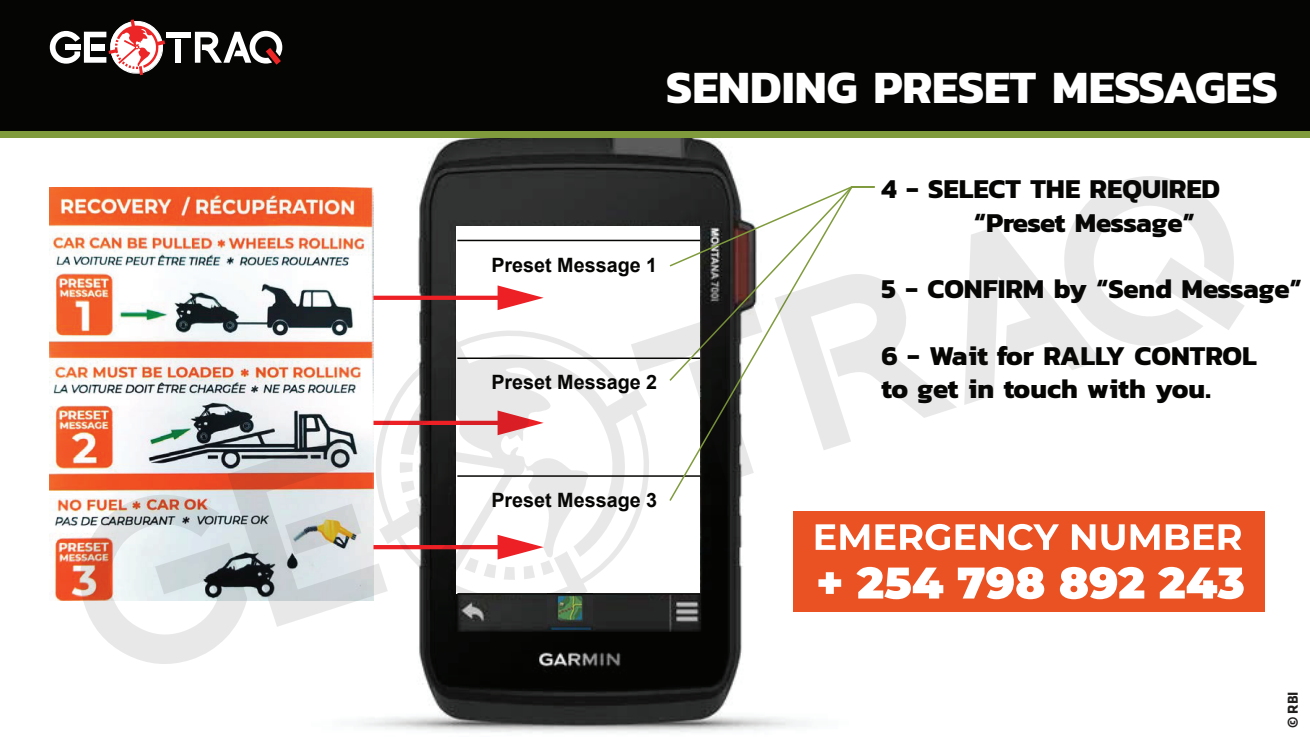
<style>
.page{position:relative;width:1310px;height:737px;background:#fff}
.page>*{position:absolute;margin:0;border:0;box-sizing:border-box;transform-origin:0 0}
.t1{font:700 46.95px "Kanit";color:#fff}
.t2{font:700 27.75px/33.3px "Kanit";color:#050504}
.t3{font:700 19.8px "Arial";color:#050504}
.t4{font:700 14.85px "Klavika";color:#211e1e}
</style>
<div class="page">
<img style="left:361px;top:138px;width:613px;height:595px">
<div style="left:456px;top:226px;width:244px;height:367px;background:#fff"></div>
<img style="left:547px;top:605px;width:45px;height:24px">
<hr style="left:457px;top:240px;width:243px;height:1px;background:#050504">
<hr style="left:457px;top:593px;width:243px;height:1px;background:#050504">
<svg style="left:669px;top:481px;width:207px;height:21px"></svg>
<div style="left:0;top:0;width:1309px;height:131px;background:#050504"></div>
<div style="left:175px;top:39px;width:6px;height:24px;background:#fff"></div>
<svg style="left:195px;top:31px;width:87px;height:34px"></svg>
<div style="left:166px;top:32px;width:25px;height:5px;background:#fff"></div>
<svg style="left:50px;top:19px;width:115px;height:56px"></svg>
<div style="left:1px;top:131px;width:1308px;height:7px;background:#7f9b3c"></div>
<img style="left:50px;top:187px;width:323px;height:413px">
<div style="left:373px;top:295px;width:133px;height:5px;background:#ed2026"></div>
<svg style="left:497px;top:285px;width:46px;height:25px"></svg>
<svg style="left:374px;top:329px;width:276px;height:276px"></svg>
<svg style="left:379px;top:334px;width:268px;height:265px"></svg>
<svg style="left:80px;top:438px;width:308px;height:226px"></svg>
<svg style="left:964px;top:176px;width:280px;height:229px"></svg>
<svg style="left:630px;top:185px;width:327px;height:296px"></svg>
<svg style="left:440px;top:449px;width:103px;height:126px"></svg>
<div style="left:793px;top:510px;width:471px;height:101px;background:#ea5223"></div>
<svg style="left:818px;top:572px;width:23px;height:21px"></svg>
<svg style="left:856px;top:566px;width:87px;height:33px"></svg>
<svg style="left:957px;top:566px;width:87px;height:33px"></svg>
<svg style="left:1059px;top:566px;width:85px;height:33px"></svg>
<svg style="left:1158px;top:566px;width:85px;height:33px"></svg>
<svg style="left:815px;top:524px;width:54px;height:25px"></svg>
<svg style="left:875px;top:523px;width:183px;height:27px"></svg>
<svg style="left:1071px;top:524px;width:24px;height:25px"></svg>
<svg style="left:1101px;top:524px;width:23px;height:26px"></svg>
<svg style="left:1130px;top:524px;width:29px;height:25px"></svg>
<svg style="left:1165px;top:524px;width:76px;height:25px"></svg>
<h1 class="t1" style="left:666px;top:51px;width:613px">SENDING PRESET MESSAGES</h1>
<p class="t3" style="left:491px;top:250px;width:167px">Preset Message 1</p>
<p class="t3" style="left:491px;top:368px;width:167px">Preset Message 2</p>
<p class="t2" style="left:974px;top:171px;width:247px;text-indent:-93px">4 - SELECT THE REQUIRED “Preset Message”</p>
<p class="t2" style="left:881px;top:271px;width:421px">5 - CONFIRM by “Send Message”</p>
<p class="t2" style="left:881px;top:337px;width:377px">6 - Wait for RALLY CONTROL to get in touch with you.</p>
<p class="t3" style="left:491px;top:485px;width:167px">Preset Message 3</p>
<p class="t4" style="left:1284px;top:728px;width:38px;rotate:-90deg">© RBI</p>
</div>
